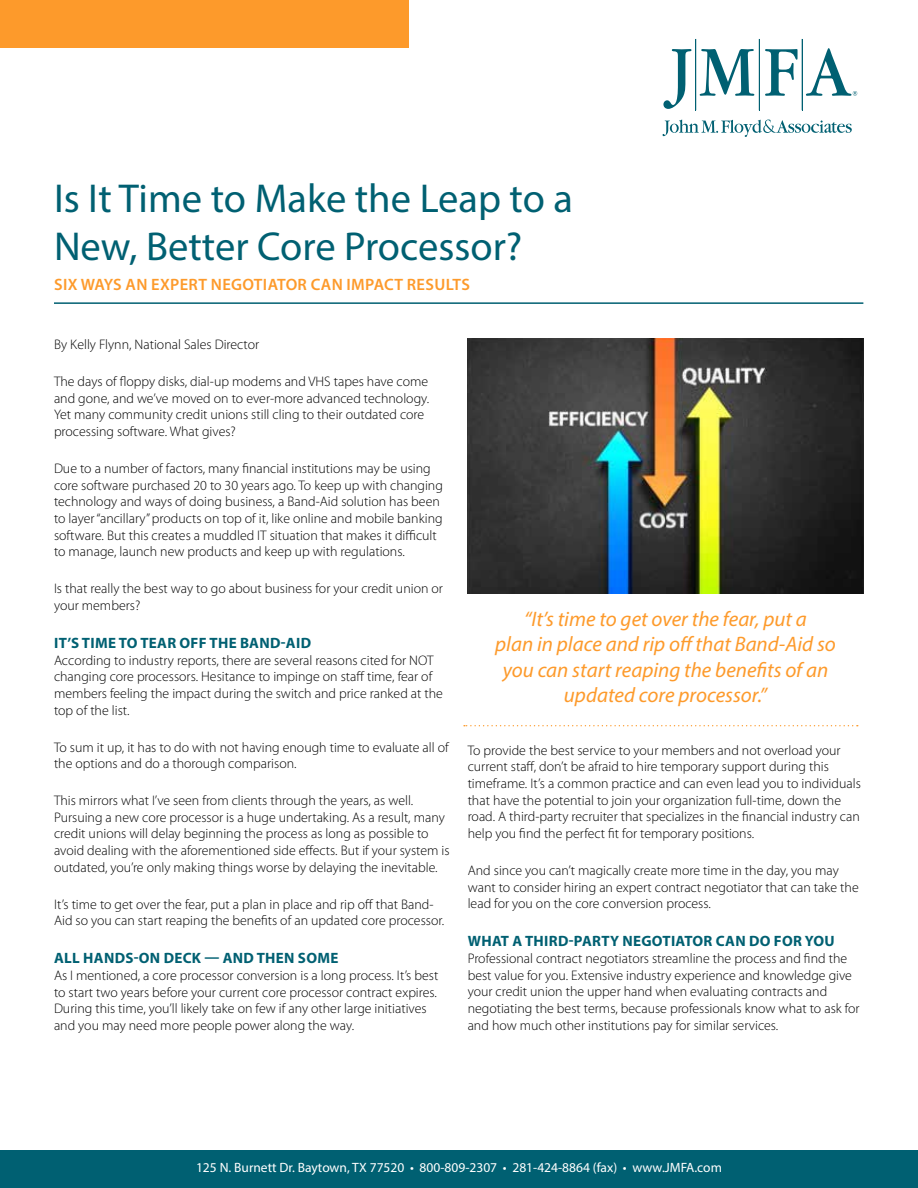
<style>
.page{position:relative;width:918px;height:1188px;background:#fff}
.page>*{position:absolute;margin:0;border:0;box-sizing:border-box;transform-origin:0 0}
.t1{font:40.5px/48.6px "Myriad Pro";color:#006072}
.t2{font:italic 21px/25.5px "Myriad Pro";color:#fd9a2b;text-align:center}
.t3{font:600 16.5px "Myriad Pro";letter-spacing:.02em;color:#fd9a2b}
.t4{font:700 15px "Myriad Pro";letter-spacing:.02em;color:#006072}
.t5{font:300 13.8px/16.6px "Myriad Pro";color:#000}
.t6{font:13.5px "Myriad Pro";color:#fff}
</style>
<div class="page">
<div style="left:0;top:0;width:408px;height:47px;background:#fd9a2b"></div>
<svg style="left:663px;top:49px;width:28px;height:60px"></svg>
<svg style="left:700px;top:49px;width:54px;height:47px"></svg>
<svg style="left:765px;top:49px;width:33px;height:47px"></svg>
<hr style="left:695px;top:39px;width:1px;height:71px;background:#006072">
<hr style="left:759px;top:39px;width:1px;height:71px;background:#006072">
<hr style="left:802px;top:39px;width:1px;height:71px;background:#006072">
<svg style="left:663px;top:120px;width:189px;height:17px"></svg>
<svg style="left:806px;top:48px;width:51px;height:48px"></svg>
<div style="left:0;top:1150px;width:918px;height:38px;background:#006072"></div>
<hr style="left:54px;top:302px;width:809px;height:2px;background:#006072">
<img style="left:468px;top:339px;width:395px;height:254px">
<svg style="left:464px;top:725px;width:394px;height:1px"></svg>
<h1 class="t1" style="left:54px;top:173px;width:521px">Is It Time to Make the Leap to a<br>New, Better Core Processor?</h1>
<p class="t3" style="left:54px;top:274px;width:417px">SIX WAYS AN EXPERT NEGOTIATOR CAN IMPACT RESULTS</p>
<p class="t5" style="left:54px;top:336px;width:207px">By Kelly Flynn, National Sales Director</p>
<p class="t5" style="left:54px;top:373px;width:377px">The days of floppy disks, dial-up modems and VHS tapes have come and gone, and we’ve moved on to ever-more advanced technology.<br>Yet many community credit unions still cling to their outdated core processing software. What gives?</p>
<p class="t5" style="left:54px;top:460px;width:390px">Due to a number of factors, many financial institutions may be using core software purchased 20 to 30 years ago. To keep up with changing technology and ways of doing business, a Band-Aid solution has been to layer “ancillary” products on top of it, like online and mobile banking software. But this creates a muddled IT situation that makes it difficult to manage, launch new products and keep up with regulations.</p>
<p class="t5" style="left:54px;top:580px;width:391px">Is that really the best way to go about business for your credit union or your members?</p>
<p class="t4" style="left:54px;top:633px;width:258px">IT’S TIME TO TEAR OFF THE BAND-AID</p>
<p class="t5" style="left:54px;top:652px;width:391px">According to industry reports, there are several reasons cited for NOT changing core processors. Hesitance to impinge on staff time, fear of members feeling the impact during the switch and price ranked at the top of the list.</p>
<p class="t5" style="left:54px;top:738px;width:396px">To sum it up, it has to do with not having enough time to evaluate all of the options and do a thorough comparison.</p>
<p class="t5" style="left:54px;top:792px;width:397px">This mirrors what I’ve seen from clients through the years, as well.<br>Pursuing a new core processor is a huge undertaking. As a result, many credit unions will delay beginning the process as long as possible to avoid dealing with the aforementioned side effects. But if your system is outdated, you’re only making things worse by delaying the inevitable.</p>
<p class="t5" style="left:54px;top:896px;width:392px">It’s time to get over the fear, put a plan in place and rip off that Band-<br>Aid so you can start reaping the benefits of an updated core processor.</p>
<p class="t4" style="left:54px;top:949px;width:286px">ALL HANDS-ON DECK — AND THEN SOME</p>
<p class="t5" style="left:54px;top:967px;width:386px">As I mentioned, a core processor conversion is a long process. It’s best to start two years before your current core processor contract expires.<br>During this time, you’ll likely take on few if any other large initiatives and you may need more people power along the way.</p>
<h2 class="t2" style="left:495px;top:606px;width:342px">“It’s time to get over the fear, put a<br>plan in place and rip off that Band-Aid so you can start reaping the benefits of an updated core processor.”</h2>
<p class="t5" style="left:468px;top:742px;width:395px">To provide the best service to your members and not overload your current staff, don’t be afraid to hire temporary support during this timeframe. It’s a common practice and can even lead you to individuals that have the potential to join your organization full-time, down the road. A third-party recruiter that specializes in the financial industry can help you find the perfect fit for temporary positions.</p>
<p class="t5" style="left:468px;top:862px;width:393px">And since you can’t magically create more time in the day, you may want to consider hiring an expert contract negotiator that can take the lead for you on the core conversion process.</p>
<p class="t4" style="left:468px;top:932px;width:368px">WHAT A THIRD-PARTY NEGOTIATOR CAN DO FOR YOU</p>
<p class="t5" style="left:468px;top:950px;width:393px">Professional contract negotiators streamline the process and find the best value for you. Extensive industry experience and knowledge give your credit union the upper hand when evaluating contracts and negotiating the best terms, because professionals know what to ask for and how much other institutions pay for similar services.</p>
<p class="t6" style="left:196px;top:1159px;width:527px">125 N. Burnett Dr. Baytown, TX 77520 • 800-809-2307 • 281-424-8864 (fax) • www.JMFA.com</p>
</div>
